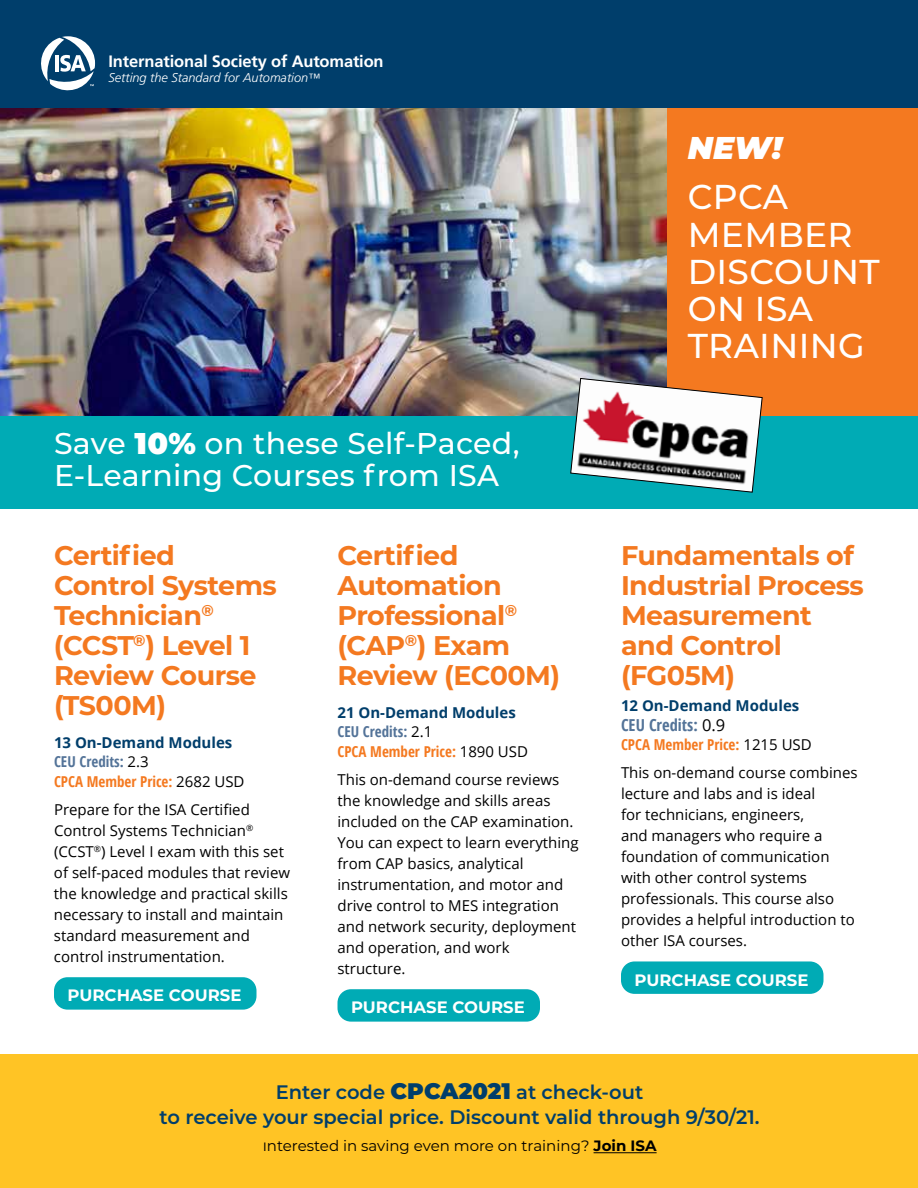
<style>
.page{position:relative;width:918px;height:1188px;background:#fff}
.page>*{position:absolute;margin:0;border:0;box-sizing:border-box;transform-origin:0 0}
.t1{font:500 34.5px/37.2px "Montserrat";letter-spacing:.01em;color:#fff}
.t2{font:italic 900 31.5px "Montserrat";color:#fff}
.t3{font:500 30px/32.4px "Montserrat";letter-spacing:.01em;color:#fff}
.t4{font:700 27px/30px "Montserrat";letter-spacing:-.02em;color:#f47920}
.t5{font:600 19.5px/25.5px "Montserrat";color:#003e6b;text-align:center}
.t6{font:700 16.5px "Montserrat";color:#fff}
.t7{font:700 16.5px "Frutiger";letter-spacing:-.01em;color:#fff}
.t8{font:700 condensed 16.5px "Open Sans";color:#537398}
.t9{font:15px/21px "Open Sans";color:#000}
.t10{font:700 15px/19.5px "Open Sans";color:#003e6b}
.t11{font:15px "Montserrat";color:#000}
.t12{font:italic 300 12.75px "Frutiger";color:#fff}
.s1{font-size:12px}
.s2{font-weight:900}
.s3{font-stretch:condensed;color:#537398}
.s4{font-weight:400;color:#000}
.s5{font-stretch:condensed;color:#f47920}
.s6{font-weight:400;font-stretch:normal;color:#000}
.s7{font-weight:700;font-stretch:condensed;color:#f47920}
.s8{font-weight:900;font-size:22.5px}
.s9{font-weight:700}
</style>
<div class="page">
<img style="left:0;top:108px;width:667px;height:308px">
<div style="left:667px;top:108px;width:251px;height:320px;background:#f47920"></div>
<div style="left:0;top:0;width:918px;height:108px;background:#003e6b"></div>
<div style="left:0;top:416px;width:918px;height:92px;background:#00abb5"></div>
<svg style="left:41px;top:36px;width:54px;height:54px"></svg>
<div style="left:54px;top:977px;width:202px;height:33px;background:#00abb5;border-radius:14px"></div>
<div style="left:338px;top:989px;width:202px;height:33px;background:#00abb5;border-radius:14px"></div>
<div style="left:621px;top:961px;width:203px;height:33px;background:#00abb5;border-radius:14px"></div>
<svg style="left:570px;top:378px;width:193px;height:115px"></svg>
<div style="left:0;top:1054px;width:918px;height:134px;background:#ffc425"></div>
<hr style="left:594px;top:1152px;width:63px;height:1px;background:#000">
<p class="t7" style="left:108px;top:51px;width:277px">International Society of Automation</p>
<p class="t12" style="left:108px;top:70px;width:213px">Setting the Standard for Automation<span class="s1">™</span></p>
<h3 class="t3" style="left:54px;top:426px;width:467px">Save <span class="s2">10%</span> on these Self-Paced,<br>E-Learning Courses from ISA</h3>
<h3 class="t4" style="left:54px;top:539px;width:224px">Certified<br>Control Systems<br>Technician<sup>® </sup>(CCST<sup>®</sup>) Level 1<br>Review Course (TS00M)</h3>
<p class="t10" style="left:54px;top:732px;width:192px">13 On-Demand Modules<br><span class="s3">CEU Credits:</span> <span class="s4">2.3<br></span><span class="s5">CPCA Member Price:</span> <span class="s4">2682 USD</span></p>
<p class="t9" style="left:54px;top:798px;width:238px">Prepare for the ISA Certified<br>Control Systems Technician<sup>® </sup>(CCST<sup>®</sup>) Level I exam with this set of self-paced modules that review the knowledge and practical skills necessary to install and maintain standard measurement and control instrumentation.</p>
<p class="t6" style="left:68px;top:984px;width:175px">PURCHASE COURSE</p>
<h3 class="t4" style="left:337px;top:539px;width:224px">Certified<br>Automation<br>Professional<sup>® </sup>(CAP<sup>®</sup>) Exam<br>Review (EC00M)</h3>
<p class="t10" style="left:338px;top:702px;width:192px">21 On-Demand Modules<br><span class="s3">CEU Credits:</span> <span class="s4">2.1<br></span><span class="s5">CPCA Member Price:</span> <span class="s4">1890 USD</span></p>
<p class="t9" style="left:338px;top:768px;width:243px">This on-demand course reviews the knowledge and skills areas included on the CAP examination.<br>You can expect to learn everything from CAP basics, analytical instrumentation, and motor and drive control to MES integration and network security, deployment and operation, and work structure.</p>
<p class="t6" style="left:351px;top:996px;width:175px">PURCHASE COURSE</p>
<h2 class="t2" style="left:688px;top:124px;width:96px">NEW!</h2>
<h1 class="t1" style="left:688px;top:177px;width:193px">CPCA<br>MEMBER<br>DISCOUNT<br>ON ISA<br>TRAINING</h1>
<h3 class="t4" style="left:621px;top:539px;width:244px">Fundamentals of<br>Industrial Process<br>Measurement and Control (FG05M)</h3>
<p class="t10" style="left:621px;top:696px;width:180px">12 On-Demand Modules</p>
<p class="t8" style="left:621px;top:713px;width:106px">CEU Credits: <span class="s6">0.9</span></p>
<p class="t9" style="left:621px;top:730px;width:238px;line-height:27.8px"><span class="s7">CPCA Member Price:</span> 1215 USD<br>This on-demand course combines</p>
<p class="t9" style="left:621px;top:783px;width:235px">lecture and labs and is ideal<br>for technicians, engineers,<br>and managers who require a foundation of communication with other control systems professionals. This course also provides a helpful introduction to other ISA courses.</p>
<p class="t6" style="left:635px;top:968px;width:175px">PURCHASE COURSE</p>
<h3 class="t5" style="left:160px;top:1078px;width:602px">Enter code <span class="s8">CPCA2021</span> at check-out<br>to receive your special price. Discount valid through 9/30/21.</h3>
<p class="t11" style="left:263px;top:1136px;width:395px">Interested in saving even more on training? <span class="s9">Join ISA</span></p>
</div>
